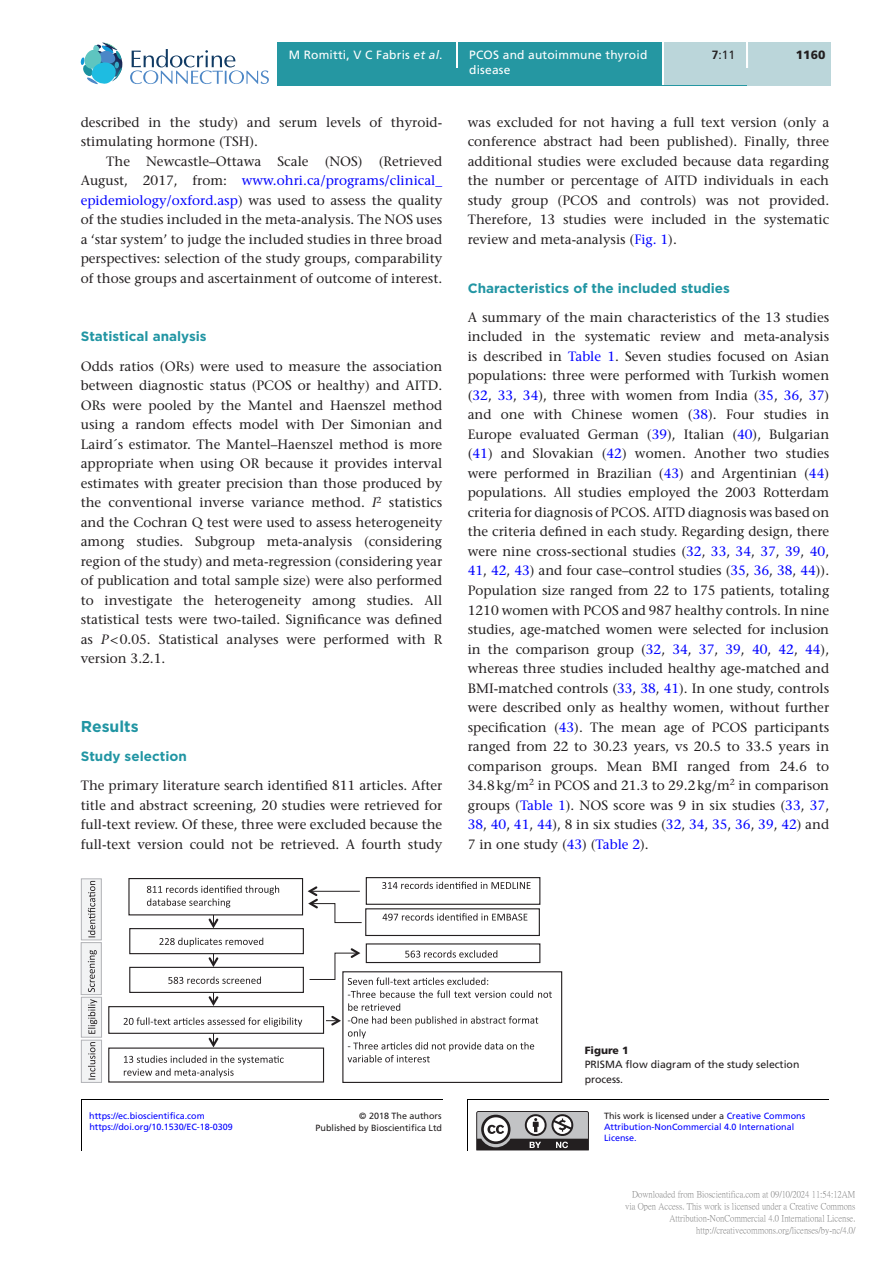
<style>
.page{position:relative;width:893px;height:1263px;background:#fff}
.page>*{position:absolute;margin:0;border:0;box-sizing:border-box;transform-origin:0 0}
.t1{font:700 15.75px "Gotham";color:#2195a3}
.TXT{font:500 13.5px/19.5px "Stone Serif Std";color:#231f20;text-align:justify}
.TXI{font:500 13.5px/19.5px "Stone Serif Std";color:#231f20;text-align:justify}
.H2-H1{font:700 13.5px "Gotham";color:#2195a3}
.t2{font:12px/14.7px "Frutiger LT Std";letter-spacing:.015em;color:#fff}
.t3{font:12px "Frutiger LT Std";color:#231f20}
.t4{font:900 12px "Frutiger LT Std";color:#231f20}
.FC{font:10.5px/14.7px "Frutiger LT Std";color:#231f20}
.FC-2{font:900 10.5px "Frutiger LT Std";color:#231f20}
.t5{font:9px/12px "P Ming Li U";color:rgb(0 0 0/.5);text-align:right}
.t6{font:9px/11.2px "Frutiger LT Std";color:#00f}
.t7{font:9px/11.9px "Frutiger LT Std";color:#231f20;text-align:right}
.s1{font-style:italic}
.s2{font-weight:700}
.s3{color:#00f}
.s4{color:#231f20}
</style>
<div class="page">
<svg style="left:130px;top:49px;width:139px;height:35px"></svg>
<svg style="left:81px;top:43px;width:41px;height:41px"></svg>
<div style="left:277px;top:51px;width:554px;height:34px;background:#2597a2"></div>
<div style="left:277px;top:43px;width:179px;height:8px;background:#2597a2"></div>
<hr style="left:456px;top:43px;width:2px;height:25px;background:#fff">
<div style="left:458px;top:43px;width:205px;height:42px;background:#2597a2"></div>
<hr style="left:663px;top:43px;width:1px;height:42px;background:#fff">
<div style="left:664px;top:43px;width:83px;height:42px;background:#bbd6da"></div>
<div style="left:747px;top:68px;width:84px;height:17px;background:#bbd6da"></div>
<div style="left:748px;top:43px;width:83px;height:25px;background:#bbd6da"></div>
<hr style="left:746px;top:43px;width:2px;height:25px;background:#fff">
<div style="left:365px;top:908px;width:175px;height:28px;background:#fff;border:1px solid #231f20"></div>
<div style="left:81px;top:942px;width:20px;height:52px;background:#f2f3f4"></div>
<div style="left:81px;top:942px;width:21px;height:53px;border:1px solid #b2b3b7"></div>
<div style="left:81px;top:1040px;width:21px;height:43px;background:#f2f3f4;border:1px solid #b2b3b7"></div>
<div style="left:129px;top:967px;width:175px;height:26px;background:#fff;border:1px solid #231f20"></div>
<div style="left:366px;top:943px;width:174px;height:20px;background:linear-gradient(to right,#fff,#fff)"></div>
<div style="left:81px;top:878px;width:21px;height:62px;background:#f2f3f4;border:1px solid #b2b3b7"></div>
<div style="left:108px;top:1006px;width:216px;height:28px;background:#fff;border:1px solid #231f20"></div>
<div style="left:366px;top:877px;width:174px;height:28px;background:#fff;border:1px solid #231f20"></div>
<div style="left:342px;top:971px;width:220px;height:112px;border:1px solid #231f20"></div>
<div style="left:128px;top:878px;width:175px;height:37px;background:#fff;border:1px solid #231f20"></div>
<svg style="left:147px;top:885px;width:132px;height:43px"></svg>
<svg style="left:382px;top:881px;width:149px;height:8px"></svg>
<svg style="left:382px;top:913px;width:145px;height:8px"></svg>
<svg style="left:168px;top:976px;width:93px;height:30px"></svg>
<svg style="left:124px;top:1017px;width:178px;height:30px"></svg>
<svg style="left:124px;top:1055px;width:160px;height:22px"></svg>
<svg style="left:88px;top:881px;width:7px;height:56px"></svg>
<div style="left:81px;top:997px;width:21px;height:40px;background:#f2f3f4;border:1px solid #b2b3b7"></div>
<svg style="left:88px;top:950px;width:9px;height:42px"></svg>
<svg style="left:88px;top:999px;width:9px;height:35px"></svg>
<svg style="left:88px;top:1042px;width:7px;height:37px"></svg>
<div style="left:129px;top:928px;width:175px;height:26px;background:#fff;border:1px solid #231f20"></div>
<svg style="left:159px;top:937px;width:104px;height:30px"></svg>
<svg style="left:309px;top:948px;width:243px;height:114px"></svg>
<svg style="left:308px;top:886px;width:54px;height:37px"></svg>
<hr style="left:468px;top:1099px;width:1px;height:52px;background:#000">
<hr style="left:468px;top:1099px;width:361px;height:1px;background:#000">
<hr style="left:81px;top:1099px;width:1px;height:52px;background:#000">
<hr style="left:81px;top:1099px;width:361px;height:1px;background:#000">
<svg style="left:476px;top:1111px;width:113px;height:39px;background:#8a898a"></svg>
<p class="t2" style="left:289px;top:48px;width:155px">M Romitti, V C Fabris <span class="s1">et al</span>.</p>
<p class="t2" style="left:469px;top:48px;width:180px">PCOS and autoimmune thyroid disease</p>
<p class="t3" style="left:712px;top:48px;width:25px"><span class="s2">7</span>:11</p>
<p class="t4" style="left:796px;top:48px;width:31px">1160</p>
<p class="TXT" style="left:81px;top:113px;width:363px">described in the study) and serum levels of thyroid&shy;stimulating hormone (TSH).</p>
<p class="TXI" style="left:81px;top:152px;width:363px;text-indent:26px">The Newcastle–Ottawa Scale (NOS) (Retrieved August, 2017, from: <span class="s3">www.ohri.ca/programs/clinical_ epidemiology/oxford.asp</span>) was used to assess the quality of the studies included in the meta-analysis. The NOS uses a ‘star system’ to judge the included studies in three broad perspectives: selection of the study groups, comparability of those groups and ascertainment of outcome of interest.</p>
<h2 class="H2-H1" style="left:81px;top:328px;width:127px">Statistical analysis</h2>
<p class="TXT" style="left:81px;top:356px;width:363px">Odds ratios (ORs) were used to measure the association between diagnostic status (PCOS or healthy) and AITD.<br>ORs were pooled by the Mantel and Haenszel method using a random effects model with Der Simonian and Laird´s estimator. The Mantel–Haenszel method is more appropriate when using OR because it provides interval estimates with greater precision than those produced by the conventional inverse variance method. <span class="s1">I</span><sup>2</sup> statistics and the Cochran Q test were used to assess heterogeneity among studies. Subgroup meta-analysis (considering region of the study) and meta-regression (considering year of publication and total sample size) were also performed to investigate the heterogeneity among studies. All statistical tests were two-tailed. Significance was defined as <span class="s1">P</span>&lt;0.05. Statistical analyses were performed with R version 3.2.1.</p>
<h1 class="t1" style="left:81px;top:715px;width:59px">Results</h1>
<p class="H2-H1" style="left:81px;top:747px;width:108px">Study selection</p>
<p class="TXT" style="left:81px;top:776px;width:363px">The primary literature search identified 811 articles. After title and abstract screening, 20 studies were retrieved for full-text review. Of these, three were excluded because the full-text version could not be retrieved. A fourth study</p>
<p class="TXT" style="left:468px;top:113px;width:363px">was excluded for not having a full text version (only a conference abstract had been published). Finally, three additional studies were excluded because data regarding the number or percentage of AITD individuals in each study group (PCOS and controls) was not provided.<br>Therefore, 13 studies were included in the systematic review and meta-analysis (<span class="s3">Fig. 1</span>).</p>
<h2 class="H2-H1" style="left:468px;top:279px;width:264px">Characteristics of the included studies</h2>
<p class="TXT" style="left:468px;top:308px;width:363px">A summary of the main characteristics of the 13 studies included in the systematic review and meta-analysis is described in <span class="s3">Table 1</span>. Seven studies focused on Asian populations: three were performed with Turkish women (<span class="s3">32</span>, <span class="s3">33</span>, <span class="s3">34</span>), three with women from India (<span class="s3">35</span>, <span class="s3">36</span>, <span class="s3">37</span>) and one with Chinese women (<span class="s3">38</span>). Four studies in Europe evaluated German (<span class="s3">39</span>), Italian (<span class="s3">40</span>), Bulgarian (<span class="s3">41</span>) and Slovakian (<span class="s3">42</span>) women. Another two studies were performed in Brazilian (<span class="s3">43</span>) and Argentinian (<span class="s3">44</span>) populations. All studies employed the 2003 Rotterdam criteria for diagnosis of PCOS. AITD diagnosis was based on the criteria defined in each study. Regarding design, there were nine cross-sectional studies (<span class="s3">32</span>, <span class="s3">33</span>, <span class="s3">34</span>, <span class="s3">37</span>, <span class="s3">39</span>, <span class="s3">40</span>, <span class="s3">41</span>, <span class="s3">42</span>, <span class="s3">43</span>) and four case–control studies (<span class="s3">35</span>, <span class="s3">36</span>, <span class="s3">38</span>, <span class="s3">44</span>)).<br>Population size ranged from 22 to 175 patients, totaling 1210 women with PCOS and 987 healthy controls. In nine studies, age-matched women were selected for inclusion in the comparison group (<span class="s3">32</span>, <span class="s3">34</span>, <span class="s3">37</span>, <span class="s3">39</span>, <span class="s3">40</span>, <span class="s3">42</span>, <span class="s3">44</span>), whereas three studies included healthy age-matched and BMI-matched controls (<span class="s3">33</span>, <span class="s3">38</span>, <span class="s3">41</span>). In one study, controls were described only as healthy women, without further specification (<span class="s3">43</span>). The mean age of PCOS participants ranged from 22 to 30.23 years, vs 20.5 to 33.5 years in comparison groups. Mean BMI ranged from 24.6 to 34.8kg/m<sup>2</sup> in PCOS and 21.3 to 29.2kg/m<sup>2</sup> in comparison groups (<span class="s3">Table 1</span>). NOS score was 9 in six studies (<span class="s3">33</span>, <span class="s3">37</span>, <span class="s3">38</span>, <span class="s3">40</span>, <span class="s3">41</span>, <span class="s3">44</span>), 8 in six studies (<span class="s3">32</span>, <span class="s3">34</span>, <span class="s3">35</span>, <span class="s3">36</span>, <span class="s3">39</span>, <span class="s3">42</span>) and 7 in one study (<span class="s3">43</span>) (<span class="s3">Table 2</span>).</p>
<p class="t6" style="left:89px;top:1110px;width:117px">https://ec.bioscientifica.com</p>
<p class="t7" style="left:315px;top:1110px;width:128px">© 2018 The authors<br>Published by Bioscientifica Ltd</p>
<p class="t6" style="left:89px;top:1121px;width:145px">https://doi.org/10.1530/EC-18-0309</p>
<p class="FC-2" style="left:585px;top:1044px;width:45px">Figure 1</p>
<p class="FC" style="left:585px;top:1057px;width:216px">PRISMA flow diagram of the study selection process.</p>
<p class="t6" style="left:604px;top:1110px;width:203px"><span class="s4">This work is licensed under a</span> Creative Commons<br>Attribution-NonCommercial 4.0 International<br>License.</p>
<p class="t5" style="left:625px;top:1188px;width:232px">Downloaded from Bioscientifica.com at 09/10/2024 11:54:12AM via Open Access. This work is licensed under a Creative Commons Attribution-NonCommercial 4.0 International License. http://creativecommons.org/licenses/by-nc/4.0/</p>
</div>
